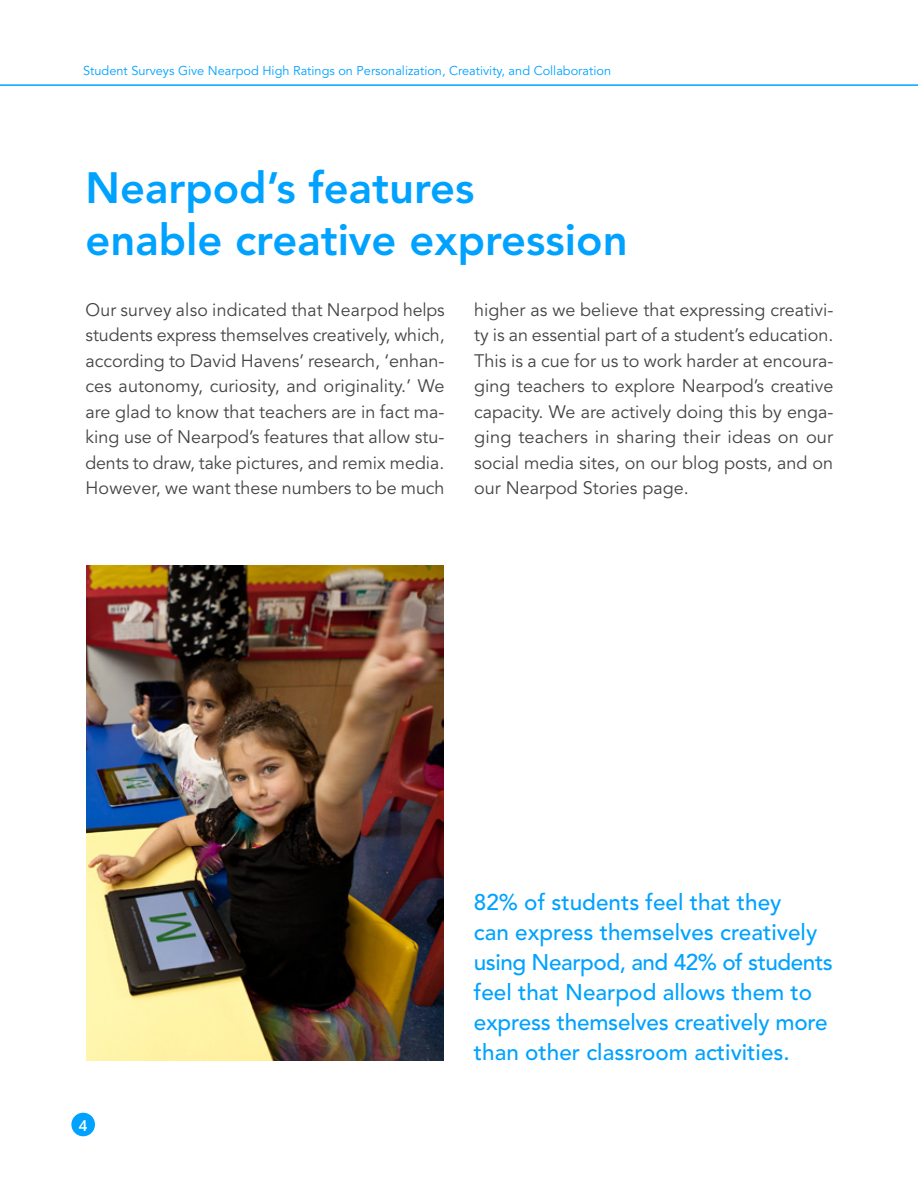
<style>
.page{position:relative;width:918px;height:1188px;background:#fff}
.page>*{position:absolute;margin:0;border:0;box-sizing:border-box;transform-origin:0 0}
.t1{font:800 43.5px "Avenir LT Std";color:#00a2ff}
.t2{font:500 22.5px/30px "Avenir LT Std";color:#00a2ff}
.parrafo{font:18px/25.5px "Avenir LT Std";color:#444;text-align:justify}
.t3{font:600 15px "Open Sans";color:#fff}
.t4{font:12.75px "Avenir LT Std";color:#00a2ff}
</style>
<div class="page">
<hr style="left:0;top:84px;width:918px;height:2px;background:#00a2ff">
<div style="left:71px;top:1113px;width:24px;height:23px;background:#00a2ff;border-radius:50%"></div>
<img style="left:86px;top:565px;width:358px;height:495px">
<p class="t4" style="left:83px;top:64px;width:529px">Student Surveys Give Nearpod High Ratings on Personalization, Creativity, and Collaboration</p>
<p class="t1" style="left:85px;top:162px;width:391px">Nearpod’s features</p>
<p class="t1" style="left:85px;top:214px;width:544px">enable creative expression</p>
<p class="parrafo" style="left:85px;top:297px;width:361px">Our survey also indicated that Nearpod helps students express themselves creatively, which, according to David Havens’ research, ‘enhan&shy;ces autonomy, curiosity, and originality.’ We are glad to know that teachers are in fact ma&shy;king use of Nearpod’s features that allow stu&shy;dents to draw, take pictures, and remix media.<br>However, we want these numbers to be much</p>
<p class="parrafo" style="left:474px;top:297px;width:361px">higher as we believe that expressing creativi&shy;ty is an essential part of a student’s education.<br>This is a cue for us to work harder at encoura&shy;ging teachers to explore Nearpod’s creative capacity. We are actively doing this by enga&shy;ging teachers in sharing their ideas on our social media sites, on our blog posts, and on our Nearpod Stories page.</p>
<p class="t3" style="left:79px;top:1115px;width:10px">4</p>
<p class="t2" style="left:474px;top:888px;width:361px">82% of students feel that they<br>can express themselves creatively using Nearpod, and 42% of students feel that Nearpod allows them to express themselves creatively more than other classroom activities.</p>
</div>
